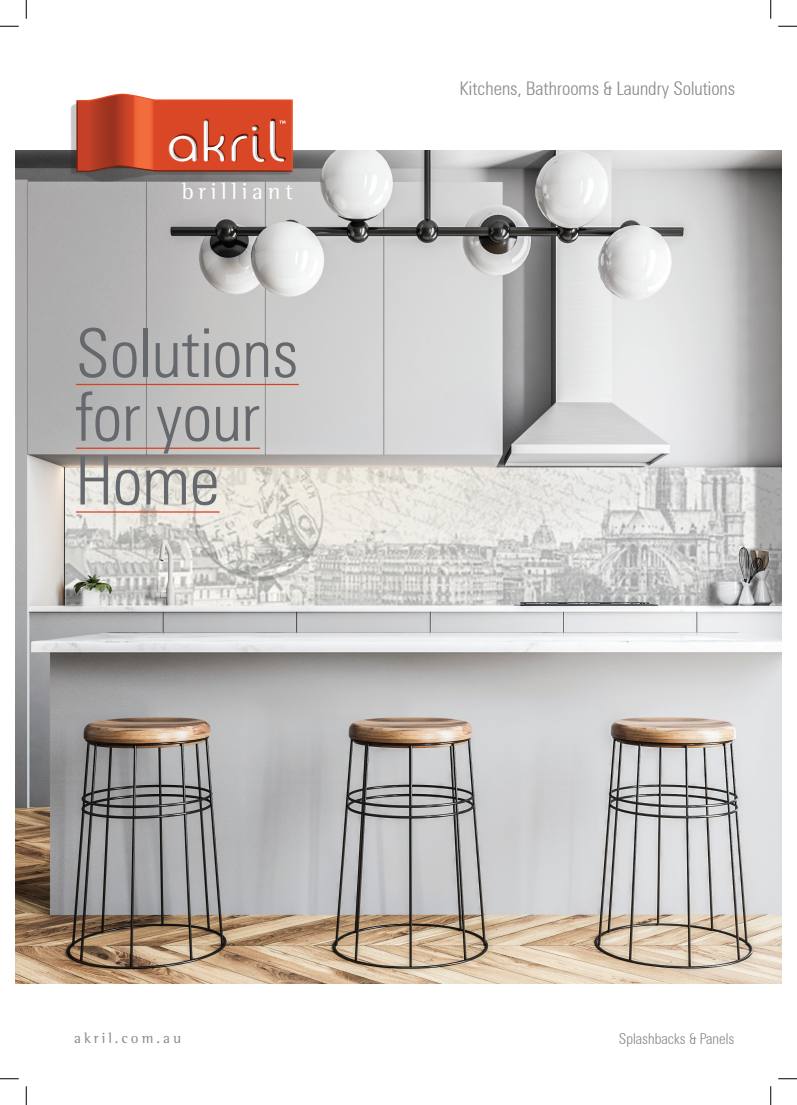
<style>
.page{position:relative;width:797px;height:1105px;background:#fff}
.page>*{position:absolute;margin:0;border:0;box-sizing:border-box;transform-origin:0 0}
.front_page_title{font:300 condensed 67.5px/63.8px "Zurich BT";color:#65686c}
.bottom_website{font:23.5px "Rotis Semi Serif Std";letter-spacing:.2em;color:#fff}
.Front_page-_tops{font:300 condensed 18.75px "Zurich BT";color:#89898b}
.Front_page-_tops-2{font:300 condensed 15px "Zurich BT";color:#89898b}
.bottom_website-2{font:15px "Rotis Semi Serif Std";letter-spacing:.2em;color:#89898b}
</style>
<div class="page">
<img style="left:16px;top:150px;width:765px;height:834px">
<hr style="left:76px;top:384px;width:223px;height:1px;background:#d7411d">
<hr style="left:76px;top:448px;width:184px;height:1px;background:#d7411d">
<hr style="left:76px;top:511px;width:143px;height:2px;background:#d7411d">
<svg style="left:70px;top:94px;width:223px;height:88px;background:#c45f48"></svg>
<svg style="left:0;top:25px;width:19px;height:2px"></svg>
<svg style="left:778px;top:25px;width:19px;height:2px"></svg>
<svg style="left:0;top:1078px;width:19px;height:1px"></svg>
<svg style="left:778px;top:1078px;width:19px;height:1px"></svg>
<svg style="left:25px;top:0;width:2px;height:19px"></svg>
<svg style="left:25px;top:1086px;width:2px;height:19px"></svg>
<svg style="left:770px;top:0;width:1px;height:19px"></svg>
<svg style="left:770px;top:1086px;width:1px;height:19px"></svg>
<p class="bottom_website" style="left:182px;top:177px;width:113px">brilliant</p>
<p class="front_page_title" style="left:76px;top:321px;width:224px">Solutions for your<br>Home</p>
<p class="Front_page-_tops" style="left:459px;top:77px;width:277px">Kitchens, Bathrooms &amp; Laundry Solutions</p>
<p class="bottom_website-2" style="left:74px;top:1029px;width:108px">akril.com.au</p>
<p class="Front_page-_tops-2" style="left:619px;top:1030px;width:117px">Splashbacks &amp; Panels</p>
</div>
